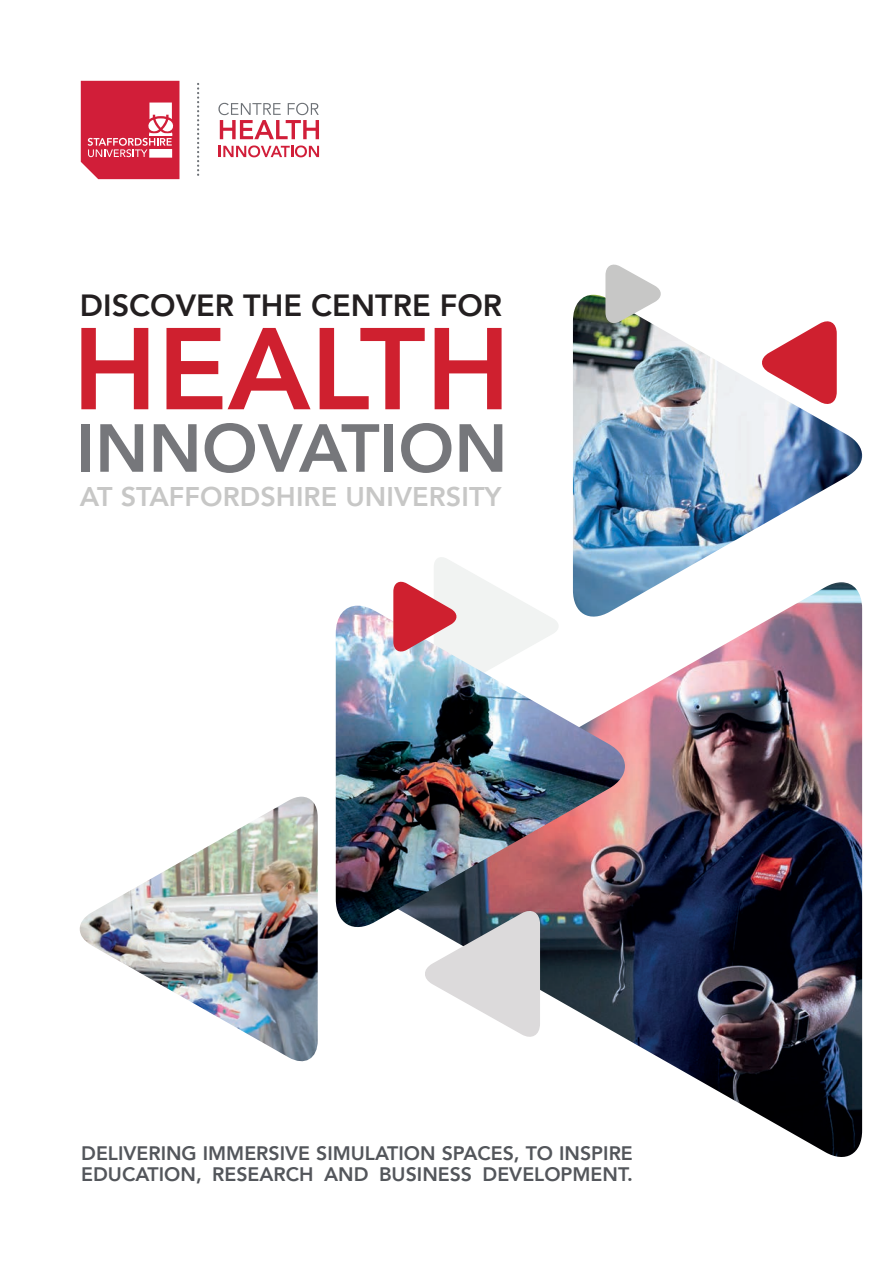
<style>
.page{position:relative;width:893px;height:1263px;background:#fff}
.page>*{position:absolute;margin:0;border:0;box-sizing:border-box;transform-origin:0 0}
.t1{font:800 114.9px "Avenir";color:#cf202f}
.t2{font:800 67.05px "Avenir";color:#76777b}
.t3{font:800 30.6px "Avenir";color:#231f20}
.t4{font:800 27px "Avenir";letter-spacing:.005em;color:#c7c7c6}
.t5{font:800 19.5px/21px "Avenir";color:#53565b}
</style>
<div class="page">
<svg style="left:197px;top:83px;width:2px;height:93px"></svg>
<svg style="left:81px;top:81px;width:98px;height:98px"></svg>
<svg style="left:218px;top:103px;width:101px;height:36px"></svg>
<svg style="left:219px;top:145px;width:100px;height:12px"></svg>
<img style="left:354px;top:605px;width:508px;height:552px">
<img style="left:573px;top:295px;width:290px;height:328px">
<svg style="left:605px;top:264px;width:58px;height:62px"></svg>
<svg style="left:760px;top:318px;width:77px;height:89px"></svg>
<svg style="left:422px;top:934px;width:118px;height:106px"></svg>
<img style="left:79px;top:797px;width:239px;height:265px">
<img style="left:336px;top:606px;width:294px;height:328px">
<svg style="left:393px;top:557px;width:168px;height:141px"></svg>
<p class="t3" style="left:80px;top:281px;width:424px">DISCOVER THE CENTRE FOR</p>
<p class="t1" style="left:72px;top:280px;width:440px">HEALTH</p>
<p class="t2" style="left:76px;top:396px;width:433px">INNOVATION</p>
<p class="t4" style="left:80px;top:475px;width:423px">AT STAFFORDSHIRE UNIVERSITY</p>
<p class="t5" style="left:81px;top:1143px;width:553px">DELIVERING IMMERSIVE SIMULATION SPACES, TO INSPIRE<br>EDUCATION, RESEARCH AND BUSINESS DEVELOPMENT.</p>
</div>
